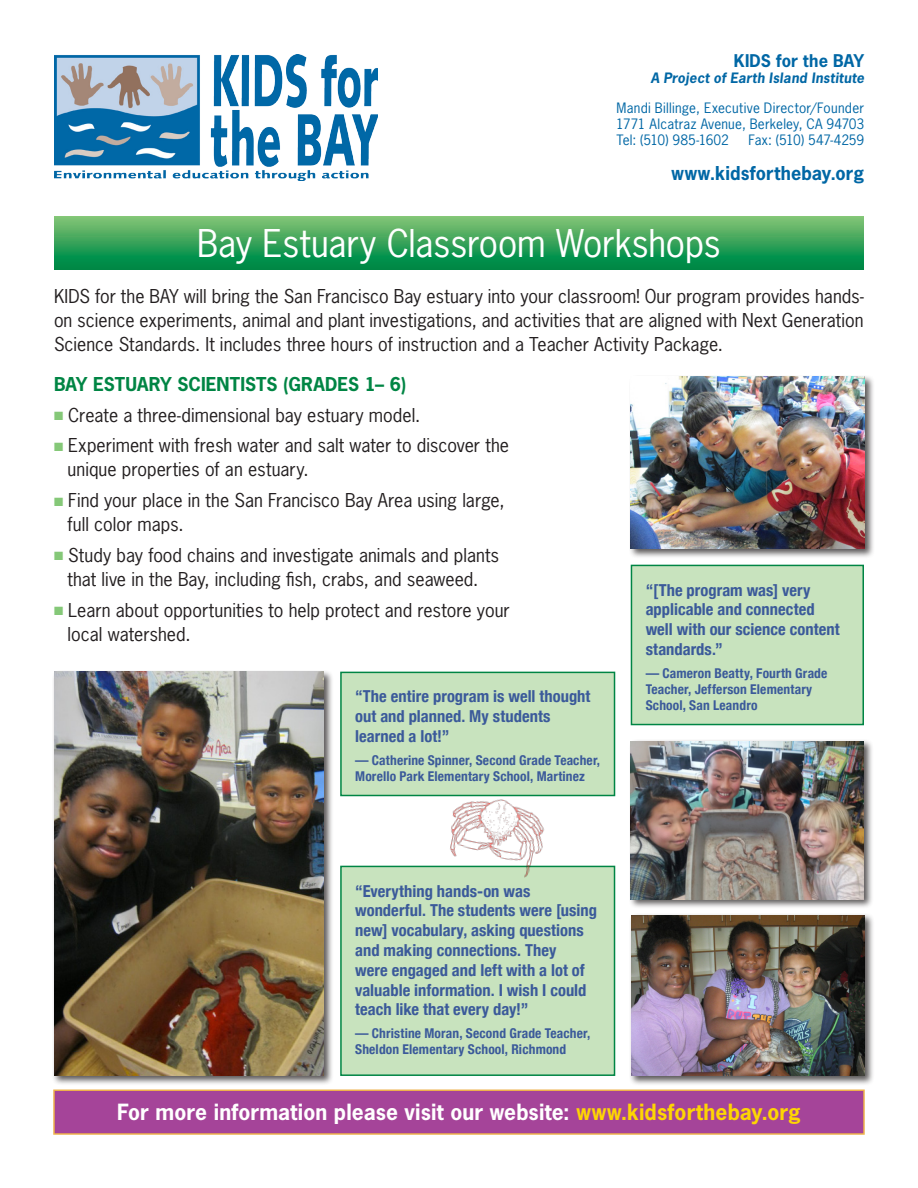
<style>
.page{position:relative;width:918px;height:1188px;background:#fff}
.page>*{position:absolute;margin:0;border:0;box-sizing:border-box;transform-origin:0 0}
.t1{font:36px "News Gothic Std";letter-spacing:-.01em;color:#fff}
.t2{font:700 21px "News Gothic Std";letter-spacing:.005em;color:#fff}
.t3{font:18px/24px "News Gothic Std";color:#231f20}
.t4{font:700 18px "News Gothic Std";color:#008544}
.t5{font:700 18px "News Gothic Std";letter-spacing:.005em;color:#0067a5}
.t6{font:700 condensed 16.5px/19.8px "Helvetica Neue";color:#3b5a9a}
.t7{font:700 16.5px "News Gothic Std";letter-spacing:.01em;color:#0067a5}
.t8{font:700 condensed 13.5px/16.2px "Helvetica Neue";letter-spacing:.01em;color:#3b5a9a}
.t9{font:13.5px "News Gothic Std";letter-spacing:.015em;color:#0067a5}
.t10{font:italic 700 13.5px "News Gothic Std";letter-spacing:.02em;color:#0067a5}
.t11{font:13.5px "News Gothic Std";letter-spacing:-.01em;color:#0067a5}
.t12{font:13.5px "News Gothic Std";letter-spacing:-.02em;color:#0067a5}
.s1{color:#85c878}
.s2{color:#fed503}
</style>
<div class="page">
<img style="left:54px;top:54px;width:324px;height:127px">
<svg style="left:54px;top:216px;width:810px;height:54px;background:#37a35a"></svg>
<div style="left:53px;top:1090px;width:812px;height:45px;background:#a54499;border:2px solid #eeb14b"></div>
<div style="left:52px;top:669px;width:282px;height:417px;background:#231f20;opacity:.75"></div>
<img style="left:54px;top:672px;width:270px;height:404px">
<div style="left:631px;top:565px;width:232px;height:160px;background:#c8e3be"></div>
<div style="left:631px;top:565px;width:233px;height:160px;border:2px solid #008544"></div>
<div style="left:341px;top:866px;width:274px;height:209px;background:#c8e3be"></div>
<div style="left:340px;top:866px;width:275px;height:210px;border:2px solid #008544"></div>
<div style="left:628px;top:739px;width:246px;height:170px;background:#231f20;opacity:.75"></div>
<img style="left:631px;top:741px;width:233px;height:158px">
<div style="left:628px;top:375px;width:247px;height:184px;background:#231f20;opacity:.75"></div>
<img style="left:631px;top:377px;width:234px;height:172px">
<div style="left:341px;top:672px;width:274px;height:123px;background:#c8e3be"></div>
<div style="left:340px;top:672px;width:275px;height:124px;border:2px solid #008544"></div>
<div style="left:629px;top:913px;width:246px;height:173px;background:#231f20;opacity:.75"></div>
<img style="left:631px;top:915px;width:234px;height:161px">
<img style="left:441px;top:793px;width:112px;height:85px">
<p class="t7" style="left:734px;top:50px;width:132px">KIDS for the BAY</p>
<p class="t10" style="left:651px;top:69px;width:215px">A Project of Earth Island Institute</p>
<p class="t9" style="left:617px;top:99px;width:249px">Mandi Billinge, Executive Director/Founder</p>
<p class="t9" style="left:616px;top:115px;width:250px">1771 Alcatraz Avenue, Berkeley, CA 94703</p>
<p class="t11" style="left:616px;top:132px;width:114px">Tel: (510) 985-1602</p>
<p class="t12" style="left:748px;top:132px;width:117px">Fax: (510) 547-4259</p>
<p class="t5" style="left:672px;top:162px;width:194px">www.kidsforthebay.org</p>
<p class="t1" style="left:197px;top:220px;width:525px">Bay Estuary Classroom Workshops</p>
<p class="t3" style="left:54px;top:284px;width:811px;text-align:justify">KIDS for the BAY will bring the San Francisco Bay estuary into your classroom! Our program provides hands&shy;on science experiments, animal and plant investigations, and activities that are aligned with Next Generation Science Standards. It includes three hours of instruction and a Teacher Activity Package.</p>
<p class="t4" style="left:54px;top:372px;width:354px">BAY ESTUARY SCIENTISTS (GRADES 1– 6)</p>
<p class="t3" style="left:54px;top:403px;width:368px"><span class="s1">■</span> Create a three-dimensional bay estuary model.</p>
<p class="t3" style="left:68px;top:433px;width:443px;text-indent:-14px"><span class="s1">■</span> Experiment with fresh water and salt water to discover the unique properties of an estuary.</p>
<p class="t3" style="left:68px;top:488px;width:439px;text-indent:-14px"><span class="s1">■</span> Find your place in the San Francisco Bay Area using large, full color maps.</p>
<p class="t3" style="left:54px;top:543px;width:447px;text-align:center"><span class="s1">■</span> Study bay food chains and investigate animals and plants that live in the Bay, including fish, crabs, and seaweed.</p>
<p class="t3" style="left:68px;top:598px;width:444px;text-indent:-14px"><span class="s1">■</span> Learn about opportunities to help protect and restore your local watershed.</p>
<p class="t6" style="left:646px;top:580px;width:196px">“[The program was] very applicable and connected well with our science content standards.”</p>
<p class="t8" style="left:646px;top:665px;width:183px">— Cameron Beatty, Fourth Grade<br>Teacher, Jefferson Elementary<br>School, San Leandro</p>
<p class="t6" style="left:355px;top:686px;width:237px">“The entire program is well thought out and planned. My students learned a lot!”</p>
<p class="t8" style="left:355px;top:752px;width:247px">— Catherine Spinner, Second Grade Teacher,<br>Morello Park Elementary School, Martinez</p>
<p class="t6" style="left:355px;top:881px;width:243px">“Everything hands-on was wonderful. The students were [using new] vocabulary, asking questions and making connections. They<br>were engaged and left with a lot of valuable information. I wish I could teach like that every day!”</p>
<p class="t8" style="left:355px;top:1025px;width:237px">— Christine Moran, Second Grade Teacher,<br>Sheldon Elementary School, Richmond</p>
<p class="t2" style="left:117px;top:1098px;width:685px">For more information please visit our website: <span class="s2">www.kidsforthebay.org</span></p>
</div>
